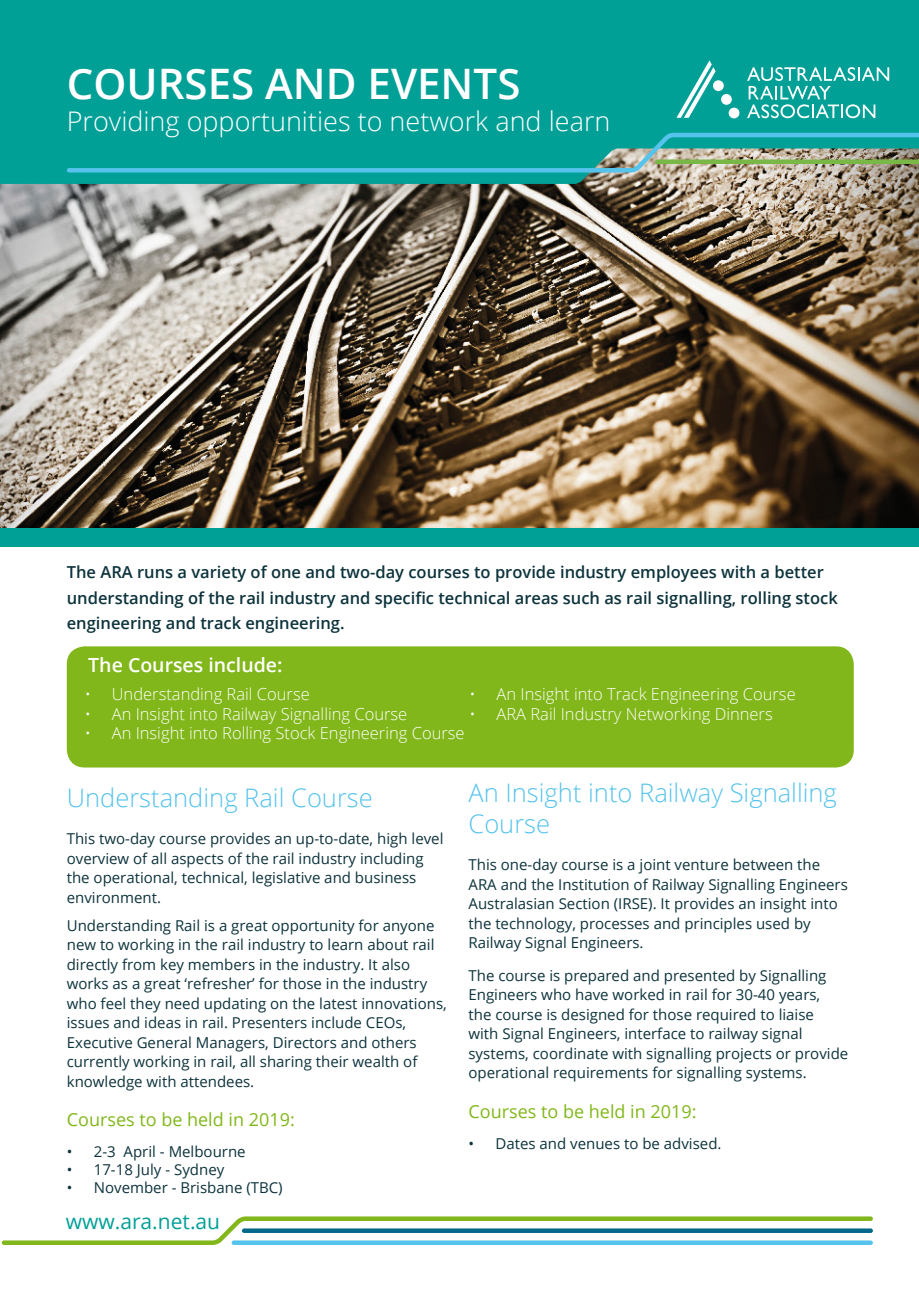
<style>
.page{position:relative;width:919px;height:1289px;background:#fff}
.page>*{position:absolute;margin:0;border:0;box-sizing:border-box;transform-origin:0 0}
.t1{font:600 42px "Open Sans";color:#fff}
.t2{font:300 27px "Open Sans";color:#fff}
.t3{font:300 25.5px/30.6px "Open Sans";color:#55c3ec}
.t4{font:21px "Open Sans";color:#00a097}
.t5{font:600 19.5px "Open Sans";color:#fff}
.t6{font:18px "Open Sans";color:#81b71a}
.t7{font:600 16.5px/25.5px "Open Sans";color:#0d333c}
.t8{font:300 16.5px "Open Sans";color:#fff}
.t9{font:15px/19.5px "Open Sans";color:#0d333c}
</style>
<div class="page">
<div style="left:67px;top:646px;width:786px;height:121px;background:#81b71a;border-radius:18px"></div>
<img style="left:0;top:184px;width:918px;height:344px">
<div style="left:0;top:0;width:918px;height:184px;background:#00a097"></div>
<div style="left:0;top:528px;width:918px;height:19px;background:#00a097"></div>
<svg style="left:2px;top:1216px;width:870px;height:28px"></svg>
<svg style="left:231px;top:1240px;width:641px;height:4px;background:#69caee"></svg>
<svg style="left:242px;top:1228px;width:630px;height:4px;background:#1d7a98"></svg>
<svg style="left:676px;top:60px;width:39px;height:58px"></svg>
<div style="left:713px;top:80px;width:10px;height:11px;background:#fff;border-radius:50%"></div>
<div style="left:721px;top:94px;width:10px;height:11px;background:#fff;border-radius:50%"></div>
<div style="left:728px;top:108px;width:11px;height:10px;background:#fff;border-radius:50%"></div>
<svg style="left:747px;top:67px;width:142px;height:51px;background:#37b4ad"></svg>
<svg style="left:67px;top:133px;width:851px;height:39px;background:#2da59d"></svg>
<p class="t1" style="left:67px;top:55px;width:455px">COURSES AND EVENTS</p>
<p class="t2" style="left:67px;top:103px;width:545px">Providing opportunities to network and learn</p>
<p class="t7" style="left:67px;top:559px;width:772px">The ARA runs a variety of one and two-day courses to provide industry employees with a better understanding of the rail industry and specific technical areas such as rail signalling, rolling stock engineering and track engineering.</p>
<p class="t5" style="left:88px;top:652px;width:196px">The Courses include:</p>
<p class="t8" style="left:85px;top:682px;width:226px">• Understanding Rail Course</p>
<p class="t8" style="left:85px;top:702px;width:324px">• An Insight into Railway Signalling Course</p>
<p class="t8" style="left:85px;top:722px;width:381px">• An Insight into Rolling Stock Engineering Course</p>
<p class="t8" style="left:469px;top:682px;width:327px">• An Insight into Track Engineering Course</p>
<p class="t8" style="left:469px;top:702px;width:305px">• ARA Rail Industry Networking Dinners</p>
<p class="t3" style="left:67px;top:781px;width:307px">Understanding Rail Course</p>
<p class="t9" style="left:67px;top:828px;width:378px">This two-day course provides an up-to-date, high level overview of all aspects of the rail industry including the operational, technical, legislative and business environment.</p>
<p class="t9" style="left:67px;top:915px;width:381px">Understanding Rail is a great opportunity for anyone new to working in the rail industry to learn about rail directly from key members in the industry. It also works as a great ‘refresher’ for those in the industry who feel they need updating on the latest innovations, issues and ideas in rail. Presenters include CEOs, Executive General Managers, Directors and others currently working in rail, all sharing their wealth of knowledge with attendees.</p>
<p class="t6" style="left:67px;top:1107px;width:229px">Courses to be held in 2019:</p>
<p class="t9" style="left:67px;top:1141px;width:180px">• 2-3 April - Melbourne</p>
<p class="t9" style="left:67px;top:1159px;width:159px">• 17-18 July - Sydney</p>
<p class="t9" style="left:67px;top:1177px;width:217px">• November - Brisbane (TBC)</p>
<p class="t4" style="left:66px;top:1206px;width:156px">www.ara.net.au</p>
<p class="t3" style="left:468px;top:777px;width:370px">An Insight into Railway Signalling<br>Course</p>
<p class="t9" style="left:468px;top:854px;width:381px">This one-day course is a joint venture between the ARA and the Institution of Railway Signalling Engineers Australasian Section (IRSE). It provides an insight into the technology, processes and principles used by Railway Signal Engineers.</p>
<p class="t9" style="left:468px;top:965px;width:381px">The course is prepared and presented by Signalling Engineers who have worked in rail for 30-40 years,<br>the course is designed for those required to liaise<br>with Signal Engineers, interface to railway signal systems, coordinate with signalling projects or provide operational requirements for signalling systems.</p>
<p class="t6" style="left:468px;top:1098px;width:229px">Courses to be held in 2019:</p>
<p class="t9" style="left:468px;top:1133px;width:254px">• Dates and venues to be advised.</p>
</div>
